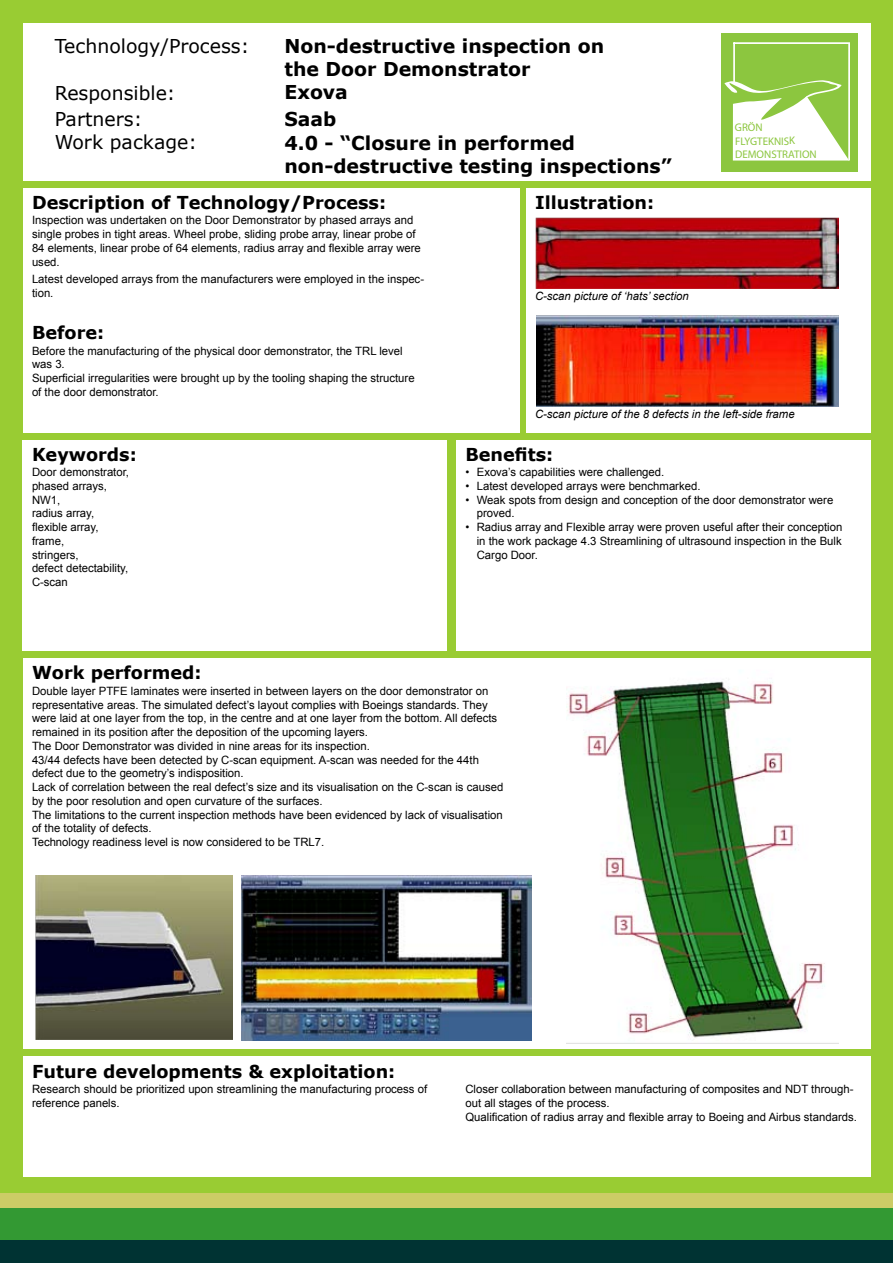
<style>
.page{position:relative;width:893px;height:1263px;background:#fff}
.page>*{position:absolute;margin:0;border:0;box-sizing:border-box;transform-origin:0 0}
.t1{font:700 19.05px/23px "Verdana";color:#000}
.t2{font:19.05px/26.5px "Verdana";color:#000}
.t3{font:700 17.85px "Verdana";color:#000}
.t4{font:11.4px/13.8px "Arial";color:#000}
.t5{font:italic 11.4px "Arial";color:#000}
.t6{font:11.1px/13.2px "Myriad Pro";letter-spacing:-.005em;color:#8cc63f}
</style>
<div class="page">
<div style="left:0;top:0;width:893px;height:1193px;background:#9c3"></div>
<div style="left:23px;top:23px;width:848px;height:158px;background:#fff"></div>
<div style="left:23px;top:189px;width:497px;height:244px;background:#fff"></div>
<div style="left:23px;top:658px;width:848px;height:391px;background:#fff"></div>
<div style="left:23px;top:1056px;width:848px;height:120px;background:#fff"></div>
<div style="left:721px;top:33px;width:137px;height:138px;background:#8cc63f"></div>
<svg style="left:724px;top:80px;width:125px;height:81px"></svg>
<hr style="left:734px;top:42px;width:116px;height:2px;background:#fff">
<hr style="left:848px;top:43px;width:2px;height:117px;background:#fff">
<hr style="left:733px;top:42px;width:2px;height:41px;background:#fff">
<div style="left:0;top:1239px;width:893px;height:24px;background:#033"></div>
<div style="left:0;top:1208px;width:893px;height:31px;background:#393"></div>
<div style="left:0;top:1193px;width:893px;height:15px;background:#cc6"></div>
<div style="left:527px;top:189px;width:344px;height:244px;background:#fff"></div>
<div style="left:23px;top:440px;width:424px;height:211px;background:#fff"></div>
<div style="left:456px;top:440px;width:415px;height:211px;background:#fff"></div>
<img style="left:535px;top:217px;width:304px;height:71px">
<img style="left:536px;top:315px;width:303px;height:92px">
<img style="left:35px;top:875px;width:198px;height:165px">
<img style="left:242px;top:875px;width:290px;height:165px">
<img style="left:567px;top:681px;width:272px;height:363px">
<h1 class="t2" style="left:55px;top:33px;width:196px">Technology/Process:</h1>
<h1 class="t2" style="left:55px;top:80px;width:122px">Responsible:<br>Partners:</h1>
<h1 class="t2" style="left:55px;top:129px;width:144px">Work package:</h1>
<h1 class="t1" style="left:284px;top:35px;width:321px">Non-destructive inspection on the Door Demonstrator<br>Exova</h1>
<h1 class="t1" style="left:284px;top:106px;width:292px;line-height:24.8px">Saab<br>4.0 - “Closure in performed</h1>
<h1 class="t1" style="left:284px;top:155px;width:389px">non-destructive testing inspections”</h1>
<h2 class="t3" style="left:32px;top:191px;width:356px">Description of Technology/Process:</h2>
<p class="t4" style="left:32px;top:214px;width:390px">Inspection was undertaken on the Door Demonstrator by phased arrays and single probes in tight areas. Wheel probe, sliding probe array, linear probe of 84 elements, linear probe of 64 elements, radius array and flexible array were used.</p>
<p class="t4" style="left:32px;top:272px;width:394px">Latest developed arrays from the manufacturers were employed in the inspec&shy;tion.</p>
<h2 class="t3" style="left:32px;top:321px;width:74px">Before:</h2>
<p class="t4" style="left:32px;top:344px;width:384px">Before the manufacturing of the physical door demonstrator, the TRL level was 3.<br>Superficial irregularities were brought up by the tooling shaping the structure of the door demonstrator.</p>
<h2 class="t3" style="left:535px;top:191px;width:121px">Illustration:</h2>
<p class="t5" style="left:535px;top:289px;width:155px">C-scan picture of ‘hats’ section</p>
<p class="t6" style="left:735px;top:121px;width:83px">GRÖN<br>FLYGTEKNISK<br>DEMONSTRATION</p>
<h2 class="t3" style="left:32px;top:442px;width:106px">Keywords:</h2>
<p class="t4" style="left:32px;top:465px;width:99px">Door demonstrator, phased arrays,<br>NW1,<br>radius array, flexible array, frame,<br>stringers,<br>defect detectability,<br>C-scan</p>
<p class="t5" style="left:535px;top:407px;width:261px">C-scan picture of the 8 defects in the left-side frame</p>
<h2 class="t3" style="left:465px;top:442px;width:89px">Benefits:</h2>
<p class="t4" style="left:465px;top:465px;width:200px">• Exova’s capabilities were challenged.</p>
<p class="t4" style="left:465px;top:479px;width:237px">• Latest developed arrays were benchmarked.</p>
<p class="t4" style="left:477px;top:493px;width:358px;text-indent:-11px">• Weak spots from design and conception of the door demonstrator were proved.</p>
<p class="t4" style="left:477px;top:520px;width:367px;text-align:justify;text-indent:-11px">• Radius array and Flexible array were proven useful after their conception in the work package 4.3 Streamlining of ultrasound inspection in the Bulk Cargo Door.</p>
<h2 class="t3" style="left:32px;top:661px;width:171px">Work performed:</h2>
<p class="t4" style="left:32px;top:684px;width:473px">Double layer PTFE laminates were inserted in between layers on the door demonstrator on representative areas. The simulated defect’s layout complies with Boeings standards. They were laid at one layer from the top, in the centre and at one layer from the bottom. All defects remained in its position after the deposition of the upcoming layers.<br>The Door Demonstrator was divided in nine areas for its inspection.<br>43/44 defects have been detected by C-scan equipment. A-scan was needed for the 44th defect due to the geometry’s indisposition.<br>Lack of correlation between the real defect’s size and its visualisation on the C-scan is caused by the poor resolution and open curvature of the surfaces.<br>The limitations to the current inspection methods have been evidenced by lack of visualisation of the totality of defects.<br>Technology readiness level is now considered to be TRL7.</p>
<h2 class="t3" style="left:32px;top:1059px;width:365px">Future developments &amp; exploitation:</h2>
<p class="t4" style="left:32px;top:1082px;width:397px">Research should be prioritized upon streamlining the manufacturing process of reference panels.</p>
<p class="t4" style="left:465px;top:1082px;width:393px">Closer collaboration between manufacturing of composites and NDT through&shy;out all stages of the process.<br>Qualification of radius array and flexible array to Boeing and Airbus standards.</p>
</div>
